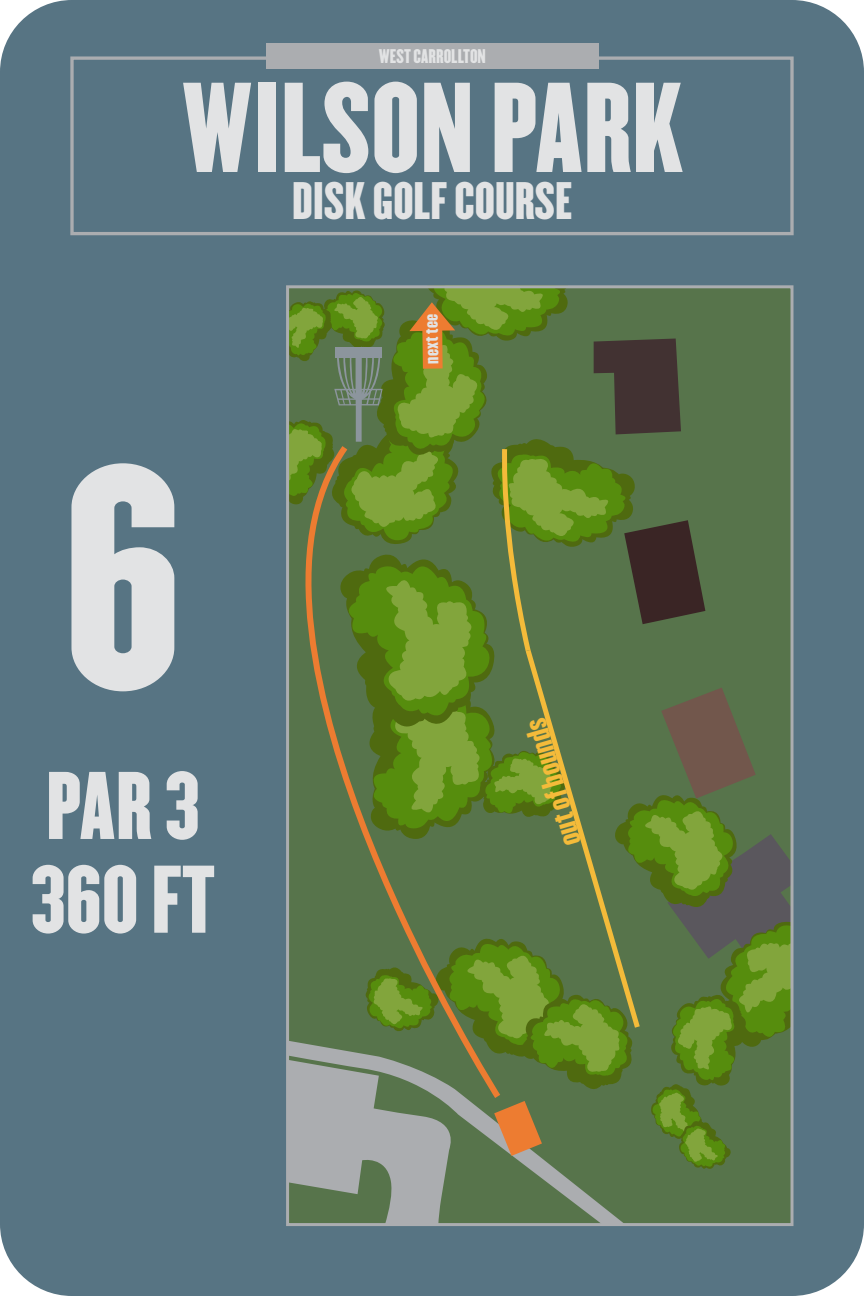
<style>
.page{position:relative;width:864px;height:1296px;background:#577483}
.page>*{position:absolute;margin:0;border:0;box-sizing:border-box;transform-origin:0 0}
.t1{font:278.1px "Champion HTF Lightweight";color:#e2e3e4}
.t2{font:111.6px "Champion HTF Lightweight";color:#e2e3e4}
.t3{font:83.8px/93.7px "Champion HTF Lightweight";color:#e2e3e4}
.t4{font:46.1px "Champion HTF Lightweight";color:#e2e3e4}
.t5{font:27.9px "Champion HTF Lightweight";color:#f4bb3a}
.t6{font:17.4px "Champion HTF Lightweight";color:#e2e3e4}
.t7{font:17.3px "Champion HTF Lightweight";color:#e2e3e4}
</style>
<div class="page">
<div style="left:70px;top:56px;width:724px;height:179px;border:3px solid #abadb0"></div>
<div style="left:266px;top:43px;width:333px;height:26px;background:#abadb0"></div>
<svg style="left:290px;top:289px;width:500px;height:933px"></svg>
<div style="left:286px;top:285px;width:508px;height:941px;border:3px solid #abadb0"></div>
<p class="t7" style="left:379px;top:45px;width:109px">WEST CARROLLTON</p>
<h2 class="t2" style="left:182px;top:55px;width:503px">WILSON PARK</h2>
<p class="t4" style="left:292px;top:171px;width:282px">DISK GOLF COURSE</p>
<h1 class="t1" style="left:63px;top:397px;width:121px">6</h1>
<h3 class="t3" style="left:31px;top:761px;width:186px">PAR 3<br>360 FT</h3>
<p class="t6" style="left:420px;top:364px;width:52px;rotate:-91deg">next tee</p>
<p class="t5" style="left:553px;top:850px;width:133px;rotate:-106deg">out of bounds</p>
</div>
